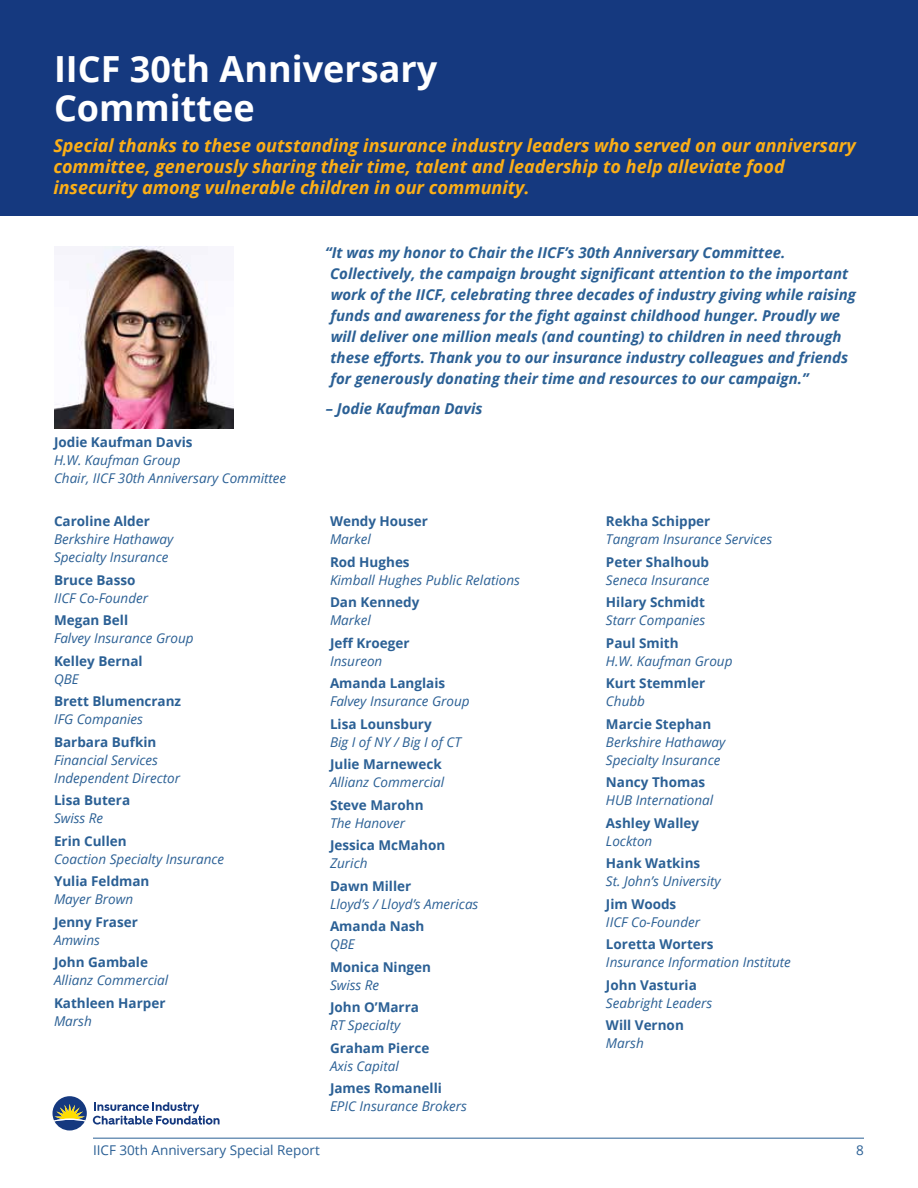
<style>
.page{position:relative;width:918px;height:1188px;background:#fff}
.page>*{position:absolute;margin:0;border:0;box-sizing:border-box;transform-origin:0 0}
.t1{font:700 36px/39px "Open Sans";color:#fff}
.t2{font:italic 700 18px/21px "Open Sans";color:#fcaf17}
.t3{font:italic 700 15px/21px "Open Sans";color:#2b6095}
.t4{font:italic 13.5px/18px "Open Sans";color:#2b6095}
.t5{font:700 13.5px "Open Sans";color:#2b6095}
.t6{font:13.5px "Open Sans";color:#2b6095}
</style>
<div class="page">
<hr style="left:93px;top:1138px;width:771px;height:1px;background:#2b6095">
<svg style="left:93px;top:1102px;width:127px;height:23px"></svg>
<svg style="left:52px;top:1096px;width:35px;height:35px"></svg>
<div style="left:0;top:0;width:918px;height:216px;background:#15397f"></div>
<img style="left:54px;top:247px;width:180px;height:182px">
<h1 class="t1" style="left:54px;top:48px;width:385px">IICF 30th Anniversary<br>Committee</h1>
<p class="t2" style="left:53px;top:134px;width:804px">Special thanks to these outstanding insurance industry leaders who served on our anniversary committee, generously sharing their time, talent and leadership to help alleviate food insecurity among vulnerable children in our community.</p>
<p class="t5" style="left:54px;top:432px;width:140px">Jodie Kaufman Davis</p>
<p class="t4" style="left:54px;top:450px;width:234px">H.W. Kaufman Group<br>Chair, IICF 30th Anniversary Committee</p>
<p class="t5" style="left:54px;top:512px;width:97px">Caroline Alder</p>
<p class="t4" style="left:54px;top:530px;width:121px">Berkshire Hathaway<br>Specialty Insurance</p>
<p class="t5" style="left:54px;top:570px;width:83px">Bruce Basso</p>
<p class="t4" style="left:54px;top:589px;width:96px">IICF Co-Founder</p>
<p class="t5" style="left:54px;top:611px;width:76px">Megan Bell</p>
<p class="t4" style="left:54px;top:629px;width:141px">Falvey Insurance Group</p>
<p class="t5" style="left:54px;top:651px;width:90px">Kelley Bernal</p>
<p class="t4" style="left:54px;top:670px;width:26px">QBE</p>
<p class="t5" style="left:54px;top:692px;width:129px">Brett Blumencranz</p>
<p class="t4" style="left:54px;top:710px;width:91px">IFG Companies</p>
<p class="t5" style="left:54px;top:732px;width:104px">Barbara Bufkin</p>
<p class="t4" style="left:54px;top:751px;width:128px">Financial Services<br>Independent Director</p>
<p class="t5" style="left:54px;top:791px;width:78px">Lisa Butera</p>
<p class="t4" style="left:54px;top:809px;width:51px">Swiss Re</p>
<p class="t5" style="left:54px;top:831px;width:74px">Erin Cullen</p>
<p class="t4" style="left:54px;top:850px;width:172px">Coaction Specialty Insurance</p>
<p class="t5" style="left:54px;top:872px;width:97px">Yulia Feldman</p>
<p class="t4" style="left:54px;top:890px;width:81px">Mayer Brown</p>
<p class="t5" style="left:54px;top:912px;width:85px">Jenny Fraser</p>
<p class="t4" style="left:54px;top:931px;width:47px">Amwins</p>
<p class="t5" style="left:54px;top:953px;width:96px">John Gambale</p>
<p class="t4" style="left:54px;top:971px;width:116px">Allianz Commercial</p>
<p class="t5" style="left:54px;top:993px;width:113px">Kathleen Harper</p>
<p class="t4" style="left:54px;top:1012px;width:39px">Marsh</p>
<p class="t3" style="left:330px;top:242px;width:527px;text-indent:-5px">“It was my honor to Chair the IICF’s 30th Anniversary Committee.<br>Collectively, the campaign brought significant attention to the important work of the IICF, celebrating three decades of industry giving while raising funds and awareness for the fight against childhood hunger. Proudly we will deliver one million meals (and counting) to children in need through these efforts. Thank you to our insurance industry colleagues and friends for generously donating their time and resources to our campaign.”</p>
<p class="t3" style="left:326px;top:398px;width:158px">– Jodie Kaufman Davis</p>
<p class="t5" style="left:330px;top:512px;width:100px">Wendy Houser</p>
<p class="t4" style="left:330px;top:530px;width:42px">Markel</p>
<p class="t5" style="left:330px;top:552px;width:81px">Rod Hughes</p>
<p class="t4" style="left:330px;top:571px;width:191px">Kimball Hughes Public Relations</p>
<p class="t5" style="left:330px;top:593px;width:91px">Dan Kennedy</p>
<p class="t4" style="left:330px;top:611px;width:42px">Markel</p>
<p class="t5" style="left:330px;top:633px;width:81px">Jeff Kroeger</p>
<p class="t4" style="left:330px;top:652px;width:54px">Insureon</p>
<p class="t5" style="left:330px;top:674px;width:117px">Amanda Langlais</p>
<p class="t4" style="left:330px;top:692px;width:141px">Falvey Insurance Group</p>
<p class="t5" style="left:330px;top:714px;width:103px">Lisa Lounsbury</p>
<p class="t4" style="left:330px;top:733px;width:133px">Big I of NY / Big I of CT</p>
<p class="t5" style="left:330px;top:755px;width:113px">Julie Marneweck</p>
<p class="t4" style="left:330px;top:773px;width:116px">Allianz Commercial</p>
<p class="t5" style="left:330px;top:795px;width:95px">Steve Marohn</p>
<p class="t4" style="left:330px;top:814px;width:77px">The Hanover</p>
<p class="t5" style="left:330px;top:836px;width:117px">Jessica McMahon</p>
<p class="t4" style="left:330px;top:854px;width:39px">Zurich</p>
<p class="t5" style="left:330px;top:876px;width:83px">Dawn Miller</p>
<p class="t4" style="left:330px;top:895px;width:150px">Lloyd’s / Lloyd’s Americas</p>
<p class="t5" style="left:330px;top:917px;width:96px">Amanda Nash</p>
<p class="t4" style="left:330px;top:935px;width:26px">QBE</p>
<p class="t5" style="left:330px;top:957px;width:103px">Monica Ningen</p>
<p class="t4" style="left:330px;top:976px;width:51px">Swiss Re</p>
<p class="t5" style="left:330px;top:998px;width:91px">John O’Marra</p>
<p class="t4" style="left:330px;top:1016px;width:72px">RT Specialty</p>
<p class="t5" style="left:330px;top:1038px;width:101px">Graham Pierce</p>
<p class="t4" style="left:330px;top:1057px;width:70px">Axis Capital</p>
<p class="t5" style="left:330px;top:1079px;width:113px">James Romanelli</p>
<p class="t4" style="left:330px;top:1097px;width:139px">EPIC Insurance Brokers</p>
<p class="t5" style="left:606px;top:512px;width:106px">Rekha Schipper</p>
<p class="t4" style="left:606px;top:530px;width:168px">Tangram Insurance Services</p>
<p class="t5" style="left:606px;top:552px;width:105px">Peter Shalhoub</p>
<p class="t4" style="left:606px;top:571px;width:105px">Seneca Insurance</p>
<p class="t5" style="left:606px;top:593px;width:101px">Hilary Schmidt</p>
<p class="t4" style="left:606px;top:611px;width:101px">Starr Companies</p>
<p class="t5" style="left:606px;top:633px;width:74px">Paul Smith</p>
<p class="t4" style="left:606px;top:652px;width:128px">H.W. Kaufman Group</p>
<p class="t5" style="left:606px;top:674px;width:101px">Kurt Stemmler</p>
<p class="t4" style="left:606px;top:692px;width:41px">Chubb</p>
<p class="t5" style="left:606px;top:714px;width:107px">Marcie Stephan</p>
<p class="t4" style="left:606px;top:733px;width:121px">Berkshire Hathaway<br>Specialty Insurance</p>
<p class="t5" style="left:606px;top:773px;width:101px">Nancy Thomas</p>
<p class="t4" style="left:606px;top:791px;width:109px">HUB International</p>
<p class="t5" style="left:606px;top:813px;width:95px">Ashley Walley</p>
<p class="t4" style="left:606px;top:832px;width:48px">Lockton</p>
<p class="t5" style="left:606px;top:854px;width:96px">Hank Watkins</p>
<p class="t4" style="left:606px;top:872px;width:116px">St. John’s University</p>
<p class="t5" style="left:606px;top:894px;width:72px">Jim Woods</p>
<p class="t4" style="left:606px;top:913px;width:96px">IICF Co-Founder</p>
<p class="t5" style="left:606px;top:935px;width:109px">Loretta Worters</p>
<p class="t4" style="left:606px;top:953px;width:186px">Insurance Information Institute</p>
<p class="t5" style="left:606px;top:975px;width:92px">John Vasturia</p>
<p class="t4" style="left:606px;top:994px;width:108px">Seabright Leaders</p>
<p class="t5" style="left:606px;top:1016px;width:79px">Will Vernon</p>
<p class="t4" style="left:606px;top:1034px;width:39px">Marsh</p>
<p class="t6" style="left:93px;top:1141px;width:228px">IICF 30th Anniversary Special Report</p>
<p class="t6" style="left:856px;top:1141px;width:9px">8</p>
</div>
